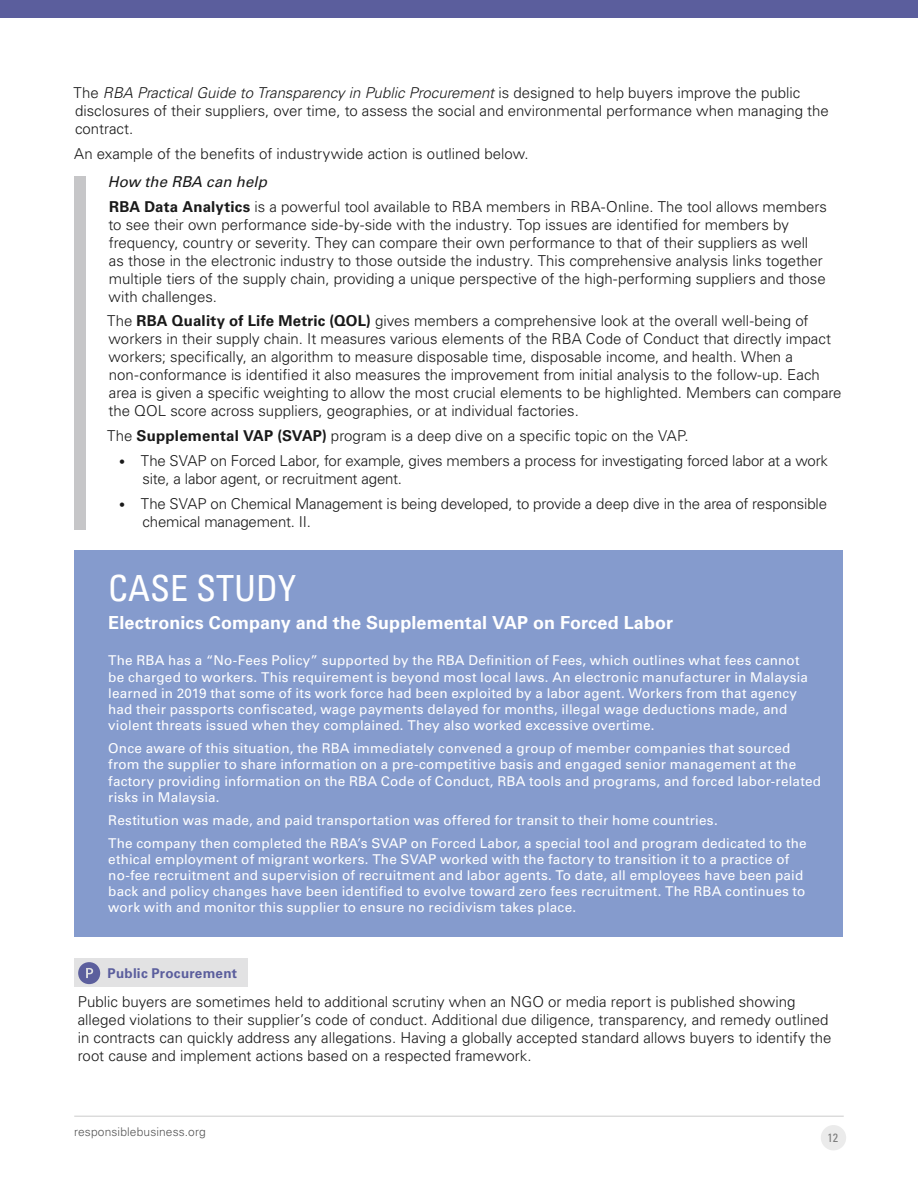
<style>
.page{position:relative;width:918px;height:1188px;background:#fff}
.page>*{position:absolute;margin:0;border:0;box-sizing:border-box;transform-origin:0 0}
.t1{font:condensed 36px "Univers LT Std";color:#fff}
.t2{font:700 18px "Univers LT Std";letter-spacing:.005em;color:#fff}
.t3{font:300 15px/18px "Univers LT Std";color:#191919}
.t4{font:13.5px/16.2px "Univers LT Std";letter-spacing:.01em;color:#fff}
.t5{font:700 13.5px "Univers LT Std";letter-spacing:.02em;color:#5b5e9d}
.t6{font:300 12px "Univers LT Std";letter-spacing:.01em;color:#555}
.t7{font:condensed 12px "Univers LT Std";color:#7c7c7c}
.s1{font-style:italic}
.s2{font-weight:400;font-style:italic}
.s3{font-weight:700}
.s4{font-size:12px}
</style>
<div class="page">
<div style="left:821px;top:1125px;width:25px;height:25px;background:#ebebeb;border-radius:50%"></div>
<div style="left:0;top:0;width:918px;height:18px;background:#5b5e9d"></div>
<hr style="left:74px;top:1116px;width:770px;height:1px;background:#cbcbcb">
<div style="left:74px;top:176px;width:12px;height:354px;background:#c6c6c8"></div>
<div style="left:75px;top:550px;width:768px;height:387px;background:#859bcd"></div>
<div style="left:74px;top:959px;width:174px;height:28px;background:#e2e2e3"></div>
<svg style="left:78px;top:962px;width:22px;height:22px"></svg>
<p class="t3" style="left:73px;top:84px;width:757px">The <span class="s1">RBA Practical Guide to Transparency in Public Procurement</span> is designed to help buyers improve the public disclosures of their suppliers, over time, to assess the social and environmental performance when managing the contract.</p>
<p class="t3" style="left:74px;top:145px;width:456px">An example of the benefits of industrywide action is outlined below.</p>
<p class="t3" style="left:108px;top:169px;width:721px;line-height:24.8px"><span class="s2">How the RBA can help<br></span><span class="s3">RBA Data Analytics</span> is a powerful tool available to RBA members in RBA-Online. The tool allows members</p>
<p class="t3" style="left:108px;top:215px;width:719px">to see their own performance side-by-side with the industry. Top issues are identified for members by frequency, country or severity. They can compare their own performance to that of their suppliers as well as those in the electronic industry to those outside the industry. This comprehensive analysis links together multiple tiers of the supply chain, providing a unique perspective of the high-performing suppliers and those with challenges.</p>
<p class="t3" style="left:107px;top:312px;width:736px">The <span class="s3">RBA Quality of Life Metric (QOL)</span> gives members a comprehensive look at the overall well-being of workers in their supply chain. It measures various elements of the RBA Code of Conduct that directly impact workers; specifically, an algorithm to measure disposable time, disposable income, and health. When a non-conformance is identified it also measures the improvement from initial analysis to the follow-up. Each area is given a specific weighting to allow the most crucial elements to be highlighted. Members can compare the QOL score across suppliers, geographies, or at individual factories.</p>
<p class="t3" style="left:107px;top:427px;width:583px">The <span class="s3">Supplemental VAP (SVAP)</span> program is a deep dive on a specific topic on the VAP.</p>
<p class="t3" style="left:143px;top:452px;width:687px;text-indent:-23px"><span class="s4">•</span> The SVAP on Forced Labor, for example, gives members a process for investigating forced labor at a work site, a labor agent, or recruitment agent.</p>
<p class="t3" style="left:143px;top:494px;width:686px;text-indent:-23px"><span class="s4">•</span> The SVAP on Chemical Management is being developed, to provide a deep dive in the area of responsible chemical management. II.</p>
<h1 class="t1" style="left:108px;top:565px;width:190px">CASE STUDY</h1>
<p class="t2" style="left:108px;top:612px;width:566px">Electronics Company and the Supplemental VAP on Forced Labor</p>
<p class="t4" style="left:108px;top:653px;width:701px">The RBA has a “No-Fees Policy” supported by the RBA Definition of Fees, which outlines what fees cannot be charged to workers. This requirement is beyond most local laws. An electronic manufacturer in Malaysia learned in 2019 that some of its work force had been exploited by a labor agent. Workers from that agency had their passports confiscated, wage payments delayed for months, illegal wage deductions made, and violent threats issued when they complained. They also worked excessive overtime.</p>
<p class="t4" style="left:108px;top:740px;width:714px">Once aware of this situation, the RBA immediately convened a group of member companies that sourced from the supplier to share information on a pre-competitive basis and engaged senior management at the factory providing information on the RBA Code of Conduct, RBA tools and programs, and forced labor-related risks in Malaysia.</p>
<p class="t4" style="left:108px;top:809px;width:700px;line-height:23px">Restitution was made, and paid transportation was offered for transit to their home countries.<br>The company then completed the RBA’s SVAP on Forced Labor, a special tool and program dedicated to the</p>
<p class="t4" style="left:108px;top:851px;width:699px">ethical employment of migrant workers. The SVAP worked with the factory to transition it to a practice of no-fee recruitment and supervision of recruitment and labor agents. To date, all employees have been paid back and policy changes have been identified to evolve toward zero fees recruitment. The RBA continues to work with and monitor this supplier to ensure no recidivism takes place.</p>
<p class="t5" style="left:108px;top:965px;width:131px">Public Procurement</p>
<p class="t3" style="left:78px;top:993px;width:755px">Public buyers are sometimes held to additional scrutiny when an NGO or media report is published showing alleged violations to their supplier’s code of conduct. Additional due diligence, transparency, and remedy outlined in contracts can quickly address any allegations. Having a globally accepted standard allows buyers to identify the root cause and implement actions based on a respected framework.</p>
<p class="t6" style="left:74px;top:1124px;width:133px">responsiblebusiness.org</p>
<p class="t7" style="left:827px;top:1130px;width:12px">12</p>
</div>
